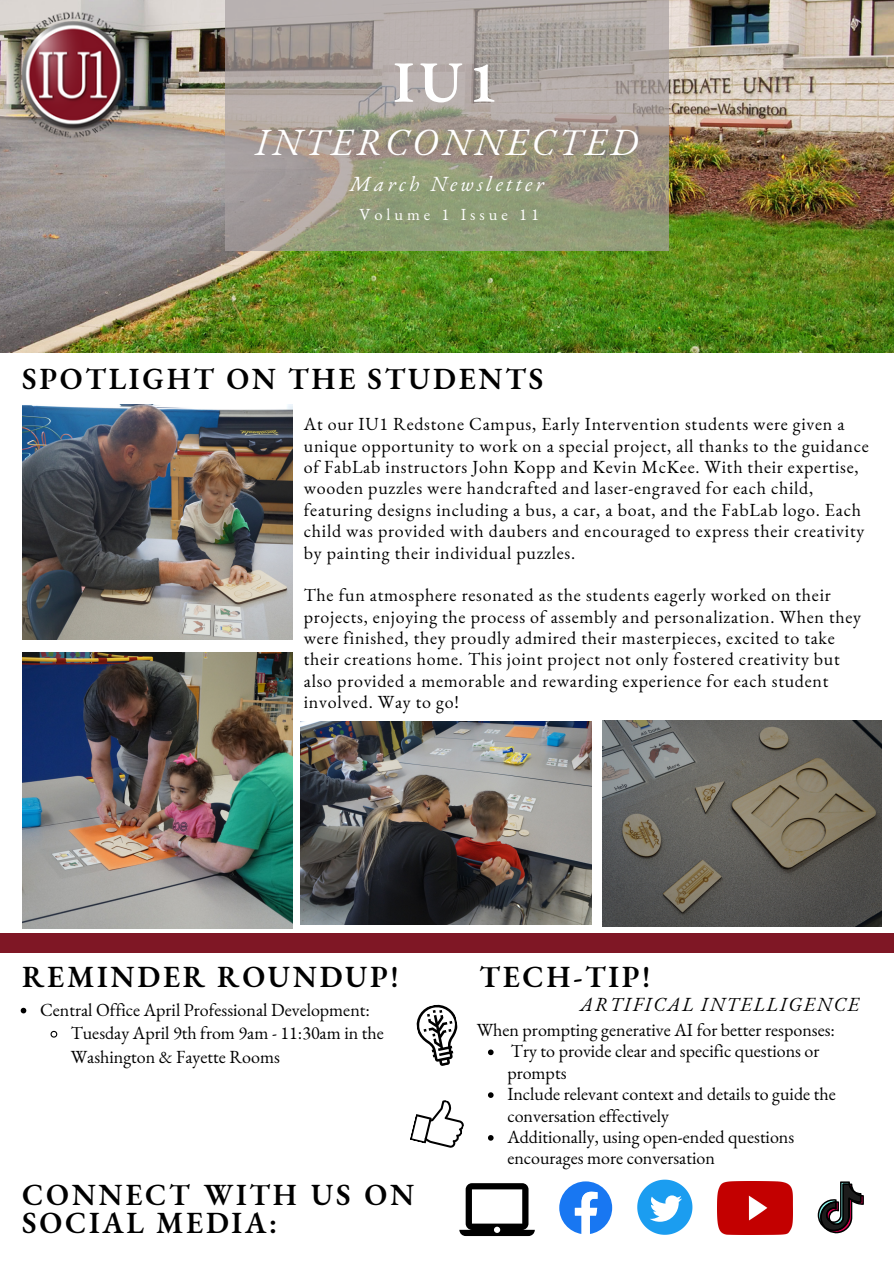
<style>
.page{position:relative;width:894px;height:1264px;background:#fff}
.page>*{position:absolute;margin:0;border:0;box-sizing:border-box;transform-origin:0 0}
.t1{font:600 58.5px "EB Garamond";color:#fff}
.t2{font:italic 37.5px "EB Garamond";letter-spacing:.09em;color:#fff}
.t3{font:600 30px/28.2px "EB Garamond";letter-spacing:.09em;color:#000}
.t4{font:italic 21px "EB Garamond";letter-spacing:.16em;color:#fff}
.t5{font:italic 19.5px "EB Garamond";letter-spacing:.09em;color:#000}
.t6{font:18px/21.3px "EB Garamond";letter-spacing:.04em;color:#000}
.t7{font:18px/21.3px "EB Garamond";color:#000}
.t8{font:16.5px "EB Garamond";letter-spacing:.24em;color:#fff}
</style>
<div class="page">
<img style="left:0;top:0;width:893px;height:353px">
<div style="left:0;top:933px;width:893px;height:19px;background:#7f1725"></div>
<svg style="left:225px;top:0;width:443px;height:250px;background:#a39f92"></svg>
<img style="left:9px;top:8px;width:131px;height:136px">
<svg style="left:637px;top:1179px;width:55px;height:55px"></svg>
<svg style="left:559px;top:1181px;width:53px;height:53px"></svg>
<svg style="left:459px;top:1183px;width:75px;height:52px"></svg>
<svg style="left:416px;top:1004px;width:42px;height:62px"></svg>
<svg style="left:410px;top:1100px;width:54px;height:48px"></svg>
<img style="left:22px;top:404px;width:270px;height:235px">
<img style="left:717px;top:1181px;width:75px;height:53px">
<svg style="left:817px;top:1181px;width:46px;height:53px"></svg>
<img style="left:22px;top:652px;width:270px;height:276px">
<img style="left:602px;top:720px;width:279px;height:206px">
<svg style="left:21px;top:1007px;width:5px;height:6px"></svg>
<svg style="left:50px;top:1030px;width:8px;height:8px"></svg>
<img style="left:300px;top:721px;width:291px;height:203px">
<svg style="left:488px;top:1049px;width:5px;height:6px"></svg>
<svg style="left:488px;top:1092px;width:5px;height:5px"></svg>
<svg style="left:488px;top:1135px;width:5px;height:5px"></svg>
<h2 class="t1" style="left:393px;top:43px;width:106px">IU1</h2>
<h2 class="t2" style="left:255px;top:117px;width:384px">INTERCONNECTED</h2>
<p class="t4" style="left:350px;top:170px;width:195px">March Newsletter</p>
<p class="t8" style="left:359px;top:203px;width:181px">Volume 1 Issue 11</p>
<h2 class="t3" style="left:22px;top:364px;width:522px">SPOTLIGHT ON THE STUDENTS</h2>
<p class="t6" style="left:304px;top:413px;width:566px">At our IU1 Redstone Campus, Early Intervention students were given a unique opportunity to work on a special project, all thanks to the guidance of FabLab instructors John Kopp and Kevin McKee. With their expertise, wooden puzzles were handcrafted and laser-engraved for each child, featuring designs including a bus, a car, a boat, and the FabLab logo. Each child was provided with daubers and encouraged to express their creativity by painting their individual puzzles.</p>
<p class="t6" style="left:304px;top:584px;width:558px">The fun atmosphere resonated as the students eagerly worked on their projects, enjoying the process of assembly and personalization. When they were finished, they proudly admired their masterpieces, excited to take their creations home. This joint project not only fostered creativity but also provided a memorable and rewarding experience for each student involved. Way to go!</p>
<p class="t3" style="left:22px;top:962px;width:378px">REMINDER ROUNDUP!</p>
<p class="t7" style="left:40px;top:998px;width:331px">Central Office April Professional Development:</p>
<p class="t7" style="left:71px;top:1021px;width:314px;line-height:23.7px">Tuesday April 9th from 9am - 11:30am in the<br>Washington &amp; Fayette Rooms</p>
<p class="t3" style="left:22px;top:1179px;width:393px">CONNECT WITH US ON<br>SOCIAL MEDIA:</p>
<p class="t3" style="left:479px;top:962px;width:173px">TECH-TIP!</p>
<p class="t5" style="left:580px;top:991px;width:280px">ARTIFICAL INTELLIGENCE</p>
<h2 class="t7" style="left:476px;top:1018px;width:359px">When prompting generative AI for better responses:</h2>
<h3 class="t7" style="left:507px;top:1040px;width:313px">Try to provide clear and specific questions or prompts</h3>
<p class="t7" style="left:507px;top:1083px;width:330px">Include relevant context and details to guide the conversation effectively</p>
<p class="t7" style="left:507px;top:1125px;width:288px">Additionally, using open-ended questions encourages more conversation</p>
</div>
